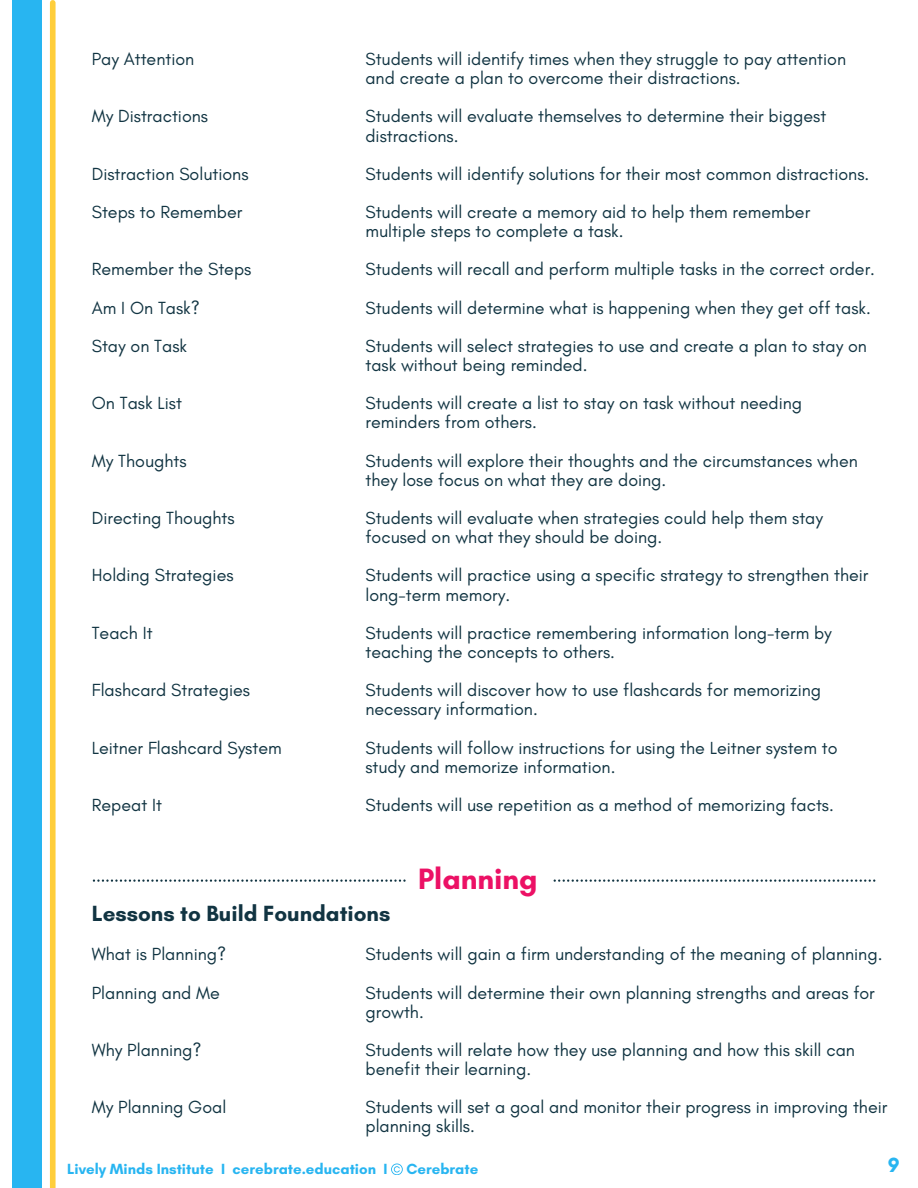
<style>
.page{position:relative;width:918px;height:1188px;background:#fff}
.page>*{position:absolute;margin:0;border:0;box-sizing:border-box;transform-origin:0 0}
.t1{font:700 30px "Glacial Indifference";color:#ec1165}
.t2{font:700 22.35px "Glacial Indifference";color:#113442}
.t3{font:700 21px "Glacial Indifference";color:#28b5f1}
.t4{font:17.85px/19.2px "Glacial Indifference";color:#113442}
.t5{font:700 15px "Glacial Indifference";color:#28b5f1}
</style>
<div class="page">
<div style="left:12px;top:0;width:30px;height:1188px;background:#28b5f1"></div>
<div style="left:50px;top:3px;width:6px;height:1185px;background:#ffce3b"></div>
<svg style="left:391px;top:1163px;width:11px;height:12px"></svg>
<svg style="left:554px;top:879px;width:321px;height:3px"></svg>
<svg style="left:93px;top:879px;width:313px;height:3px"></svg>
<h3 class="t4" style="left:92px;top:49px;width:104px">Pay Attention</h3>
<h3 class="t4" style="left:92px;top:107px;width:118px">My Distractions</h3>
<h3 class="t4" style="left:92px;top:164px;width:158px">Distraction Solutions</h3>
<h3 class="t4" style="left:92px;top:202px;width:152px">Steps to Remember</h3>
<h3 class="t4" style="left:92px;top:260px;width:161px">Remember the Steps</h3>
<h3 class="t4" style="left:92px;top:298px;width:110px">Am I On Task?</h3>
<h3 class="t4" style="left:92px;top:336px;width:97px">Stay on Task</h3>
<h3 class="t4" style="left:92px;top:393px;width:92px">On Task List</h3>
<h3 class="t4" style="left:92px;top:451px;width:96px">My Thoughts</h3>
<h3 class="t4" style="left:92px;top:508px;width:144px">Directing Thoughts</h3>
<h3 class="t4" style="left:92px;top:566px;width:143px">Holding Strategies</h3>
<h3 class="t4" style="left:92px;top:623px;width:62px">Teach It</h3>
<h3 class="t4" style="left:92px;top:680px;width:160px">Flashcard Strategies</h3>
<h3 class="t4" style="left:92px;top:738px;width:191px">Leitner Flashcard System</h3>
<h3 class="t4" style="left:92px;top:795px;width:72px">Repeat It</h3>
<h3 class="t4" style="left:365px;top:49px;width:482px">Students will identify times when they struggle to pay attention and create a plan to overcome their distractions.</h3>
<h3 class="t4" style="left:365px;top:107px;width:462px">Students will evaluate themselves to determine their biggest distractions.</h3>
<h3 class="t4" style="left:365px;top:164px;width:505px">Students will identify solutions for their most common distractions.</h3>
<h3 class="t4" style="left:365px;top:202px;width:446px">Students will create a memory aid to help them remember multiple steps to complete a task.</h3>
<h3 class="t4" style="left:365px;top:260px;width:511px">Students will recall and perform multiple tasks in the correct order.</h3>
<h3 class="t4" style="left:365px;top:298px;width:507px">Students will determine what is happening when they get off task.</h3>
<h3 class="t4" style="left:365px;top:336px;width:503px">Students will select strategies to use and create a plan to stay on task without being reminded.</h3>
<h3 class="t4" style="left:365px;top:393px;width:438px">Students will create a list to stay on task without needing reminders from others.</h3>
<h3 class="t4" style="left:365px;top:451px;width:494px">Students will explore their thoughts and the circumstances when they lose focus on what they are doing.</h3>
<h3 class="t4" style="left:365px;top:508px;width:459px">Students will evaluate when strategies could help them stay focused on what they should be doing.</h3>
<h3 class="t4" style="left:365px;top:566px;width:504px">Students will practice using a specific strategy to strengthen their long-term memory.</h3>
<h3 class="t4" style="left:365px;top:623px;width:468px">Students will practice remembering information long-term by teaching the concepts to others.</h3>
<p class="t4" style="left:365px;top:680px;width:457px">Students will discover how to use flashcards for memorizing necessary information.</p>
<h1 class="t4" style="left:365px;top:738px;width:474px">Students will follow instructions for using the Leitner system to study and memorize information.</h1>
<h2 class="t4" style="left:365px;top:795px;width:470px">Students will use repetition as a method of memorizing facts.</h2>
<h3 class="t1" style="left:418px;top:860px;width:121px">Planning</h3>
<h3 class="t2" style="left:92px;top:900px;width:300px">Lessons to Build Foundations</h3>
<h3 class="t4" style="left:92px;top:945px;width:136px">What is Planning?</h3>
<p class="t4" style="left:92px;top:983px;width:130px">Planning and Me</p>
<h3 class="t4" style="left:92px;top:1040px;width:111px">Why Planning?</h3>
<h3 class="t4" style="left:92px;top:1098px;width:136px">My Planning Goal</h3>
<h3 class="t4" style="left:365px;top:945px;width:519px">Students will gain a firm understanding of the meaning of planning.</h3>
<p class="t4" style="left:365px;top:983px;width:511px">Students will determine their own planning strengths and areas for growth.</p>
<p class="t4" style="left:365px;top:1040px;width:491px">Students will relate how they use planning and how this skill can benefit their learning.</p>
<p class="t4" style="left:365px;top:1098px;width:523px">Students will set a goal and monitor their progress in improving their planning skills.</p>
<h3 class="t5" style="left:67px;top:1160px;width:322px">Lively Minds Institute I cerebrate.education I</h3>
<h3 class="t5" style="left:406px;top:1160px;width:73px">Cerebrate</h3>
<h3 class="t3" style="left:888px;top:1152px;width:13px">9</h3>
</div>
